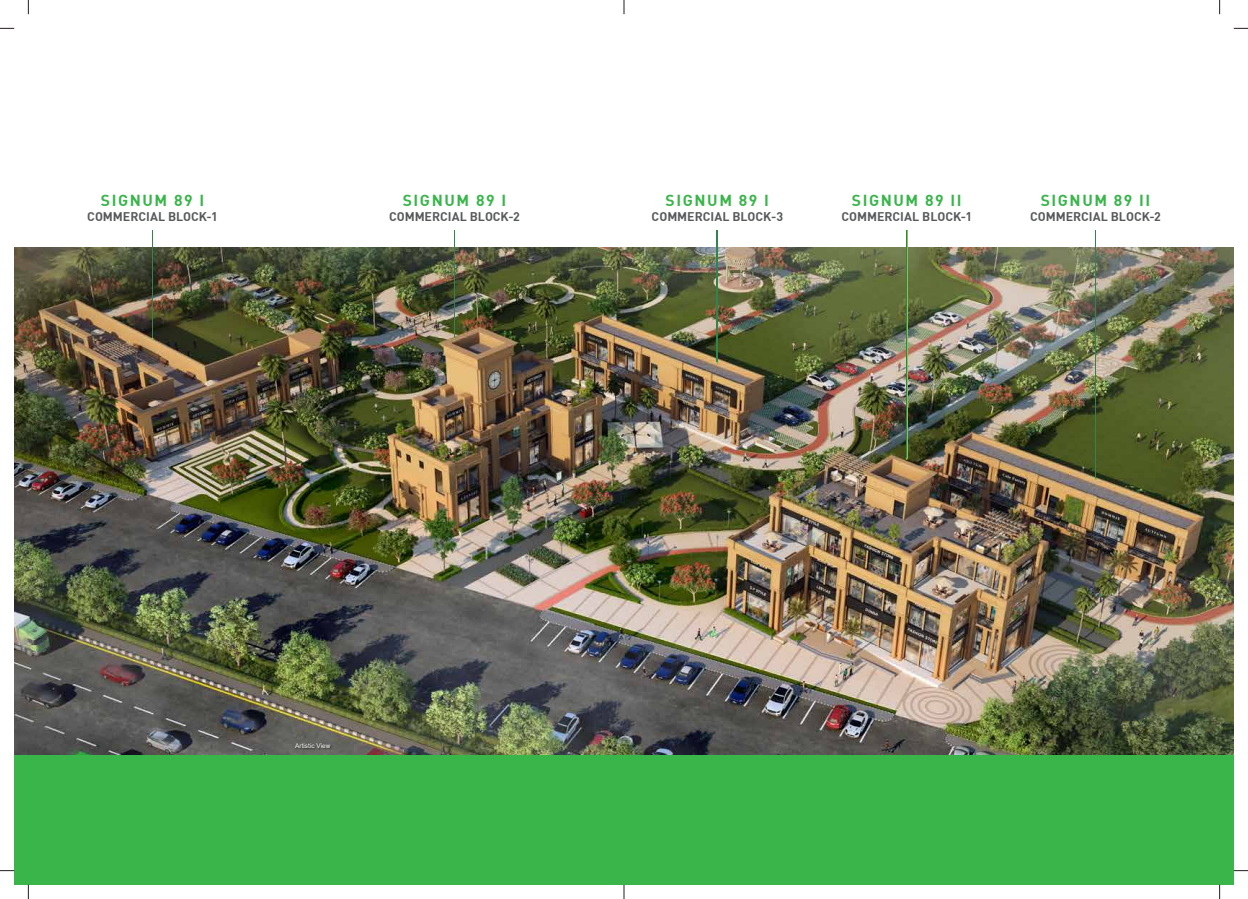
<style>
.page{position:relative;width:1248px;height:899px;background:#fff}
.page>*{position:absolute;margin:0;border:0;box-sizing:border-box;transform-origin:0 0}
.t1{font:700 15.7px "DIN";letter-spacing:.1em;color:#39b54a}
.t2{font:700 12.4px "DIN";color:#58595b}
.t3{font:6.5px "Arial";color:#fff}
</style>
<div class="page">
<img style="left:14px;top:248px;width:1219px;height:507px">
<div style="left:14px;top:755px;width:1219px;height:129px;background:#39b54a"></div>
<svg style="left:28px;top:0;width:1px;height:14px"></svg>
<svg style="left:623px;top:0;width:1px;height:14px"></svg>
<svg style="left:1219px;top:0;width:1px;height:14px"></svg>
<svg style="left:28px;top:884px;width:1px;height:15px"></svg>
<svg style="left:623px;top:884px;width:1px;height:15px"></svg>
<svg style="left:1219px;top:884px;width:1px;height:15px"></svg>
<svg style="left:0;top:28px;width:14px;height:1px"></svg>
<svg style="left:0;top:870px;width:14px;height:1px"></svg>
<svg style="left:1233px;top:28px;width:14px;height:1px"></svg>
<svg style="left:1233px;top:870px;width:14px;height:1px"></svg>
<img style="left:293px;top:741px;width:40px;height:12px">
<hr style="left:152px;top:230px;width:1px;height:109px;background:#33834e">
<hr style="left:454px;top:230px;width:1px;height:109px;background:#33834e">
<hr style="left:717px;top:230px;width:1px;height:132px;background:#33834e">
<hr style="left:906px;top:230px;width:1px;height:229px;background:#33834e">
<hr style="left:1095px;top:230px;width:1px;height:249px;background:#33834e">
<p class="t1" style="left:101px;top:190px;width:105px">SIGNUM 89 I</p>
<p class="t2" style="left:87px;top:209px;width:132px">COMMERCIAL BLOCK-1</p>
<p class="t1" style="left:403px;top:190px;width:105px">SIGNUM 89 I</p>
<p class="t2" style="left:389px;top:209px;width:132px">COMMERCIAL BLOCK-2</p>
<p class="t1" style="left:665px;top:190px;width:105px">SIGNUM 89 I</p>
<p class="t2" style="left:651px;top:209px;width:133px">COMMERCIAL BLOCK-3</p>
<p class="t1" style="left:851px;top:190px;width:111px">SIGNUM 89 II</p>
<p class="t2" style="left:841px;top:209px;width:132px">COMMERCIAL BLOCK-1</p>
<p class="t1" style="left:1040px;top:190px;width:111px">SIGNUM 89 II</p>
<p class="t2" style="left:1029px;top:209px;width:132px">COMMERCIAL BLOCK-2</p>
<p class="t3" style="left:295px;top:741px;width:37px">Artistic View</p>
</div>
